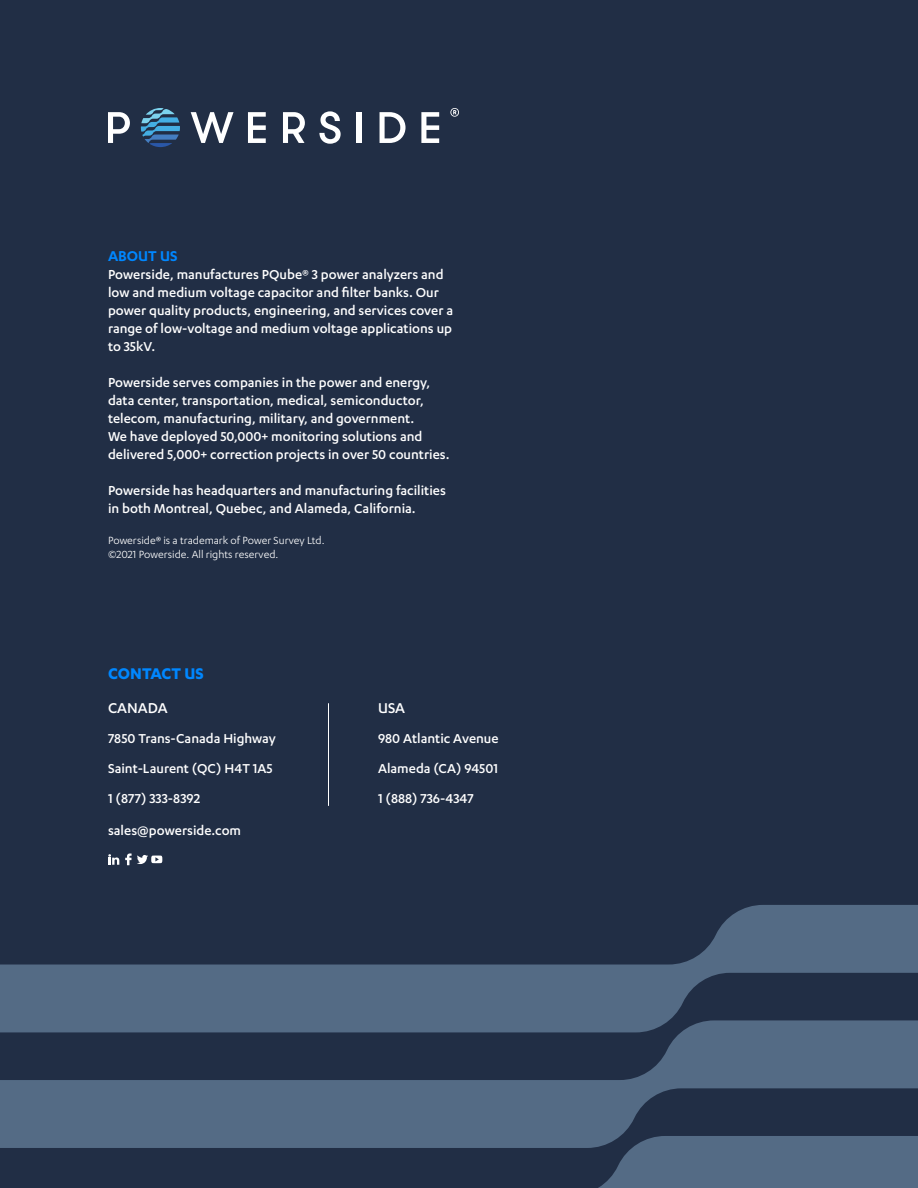
<style>
.page{position:relative;width:918px;height:1188px;background:#212e45}
.page>*{position:absolute;margin:0;border:0;box-sizing:border-box;transform-origin:0 0}
.t1{font:700 18px "Karbon";color:#0087ff}
.t2{font:500 16.5px "Karbon";color:#fff}
.t3{font:600 16.5px "Karbon";color:#0087ff}
.t4{font:500 15px/18px "Karbon";color:#fff}
.t5{font:12px/13.5px "Karbon";color:#fff}
</style>
<div class="page">
<svg style="left:0;top:905px;width:918px;height:115px"></svg>
<svg style="left:0;top:1020px;width:918px;height:116px;fill:#546b85"></svg>
<svg style="left:0;top:1136px;width:918px;height:52px"></svg>
<svg style="left:108px;top:112px;width:22px;height:31px"></svg>
<svg style="left:191px;top:112px;width:43px;height:31px"></svg>
<svg style="left:248px;top:112px;width:18px;height:31px"></svg>
<svg style="left:283px;top:112px;width:22px;height:31px"></svg>
<svg style="left:319px;top:111px;width:22px;height:33px"></svg>
<div style="left:357px;top:112px;width:5px;height:31px;background:#fff"></div>
<svg style="left:380px;top:112px;width:26px;height:31px"></svg>
<svg style="left:421px;top:112px;width:18px;height:31px"></svg>
<svg style="left:141px;top:108px;width:39px;height:39px"></svg>
<svg style="left:450px;top:108px;width:9px;height:9px"></svg>
<hr style="left:328px;top:703px;width:1px;height:103px;background:#fff">
<svg style="left:108px;top:854px;width:11px;height:11px"></svg>
<svg style="left:125px;top:853px;width:37px;height:12px"></svg>
<p class="t3" style="left:108px;top:246px;width:71px">ABOUT US</p>
<p class="t4" style="left:108px;top:265px;width:347px">Powerside, manufactures PQube® 3 power analyzers and low and medium voltage capacitor and filter banks. Our power quality products, engineering, and services cover a range of low-voltage and medium voltage applications up to 35kV.</p>
<p class="t4" style="left:108px;top:373px;width:343px">Powerside serves companies in the power and energy, data center, transportation, medical, semiconductor, telecom, manufacturing, military, and government.<br>We have deployed 50,000+ monitoring solutions and delivered 5,000+ correction projects in over 50 countries.</p>
<p class="t4" style="left:108px;top:481px;width:340px">Powerside has headquarters and manufacturing facilities in both Montreal, Quebec, and Alameda, California.</p>
<p class="t5" style="left:108px;top:533px;width:218px">Powerside® is a trademark of Power Survey Ltd. ©2021 Powerside. All rights reserved.</p>
<p class="t1" style="left:108px;top:663px;width:97px">CONTACT US</p>
<p class="t2" style="left:108px;top:699px;width:61px">CANADA</p>
<p class="t2" style="left:378px;top:699px;width:29px">USA</p>
<p class="t4" style="left:108px;top:729px;width:169px">7850 Trans-Canada Highway</p>
<p class="t4" style="left:378px;top:729px;width:122px">980 Atlantic Avenue</p>
<p class="t4" style="left:108px;top:759px;width:166px">Saint-Laurent (QC) H4T 1A5</p>
<p class="t4" style="left:378px;top:759px;width:122px">Alameda (CA) 94501</p>
<p class="t4" style="left:108px;top:789px;width:94px">1 (877) 333-8392</p>
<p class="t4" style="left:378px;top:789px;width:97px">1 (888) 736-4347</p>
<p class="t4" style="left:108px;top:821px;width:135px">sales@powerside.com</p>
</div>
